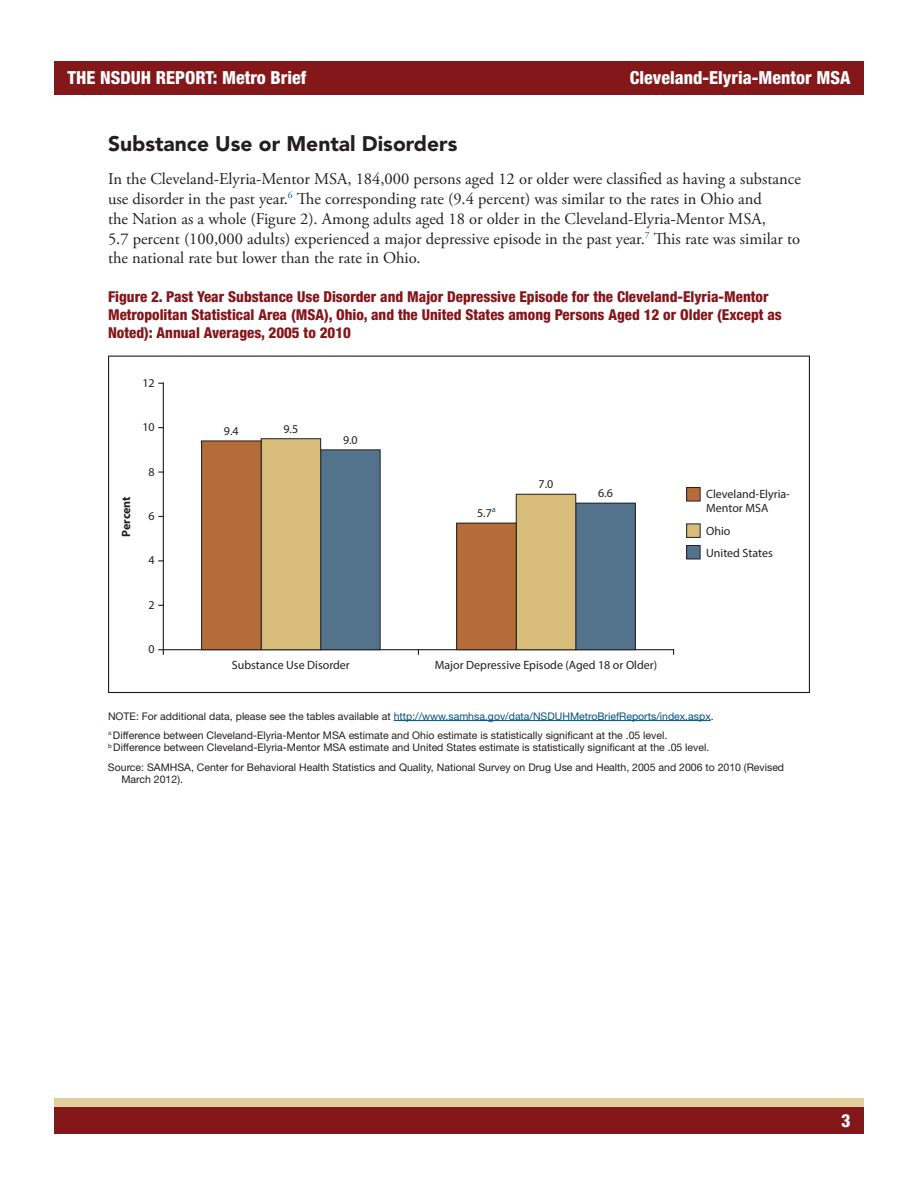
<style>
.page{position:relative;width:918px;height:1188px;background:#fff}
.page>*{position:absolute;margin:0;border:0;box-sizing:border-box;transform-origin:0 0}
.t1{font:900 21px "Avenir LT Std";color:#231f20}
.t2{font:800 condensed 18px "Helvetica Neue LT Std";color:#fff}
.body_text{font:16.5px/19.8px "Adobe Garamond Pro";color:#231f20}
.figure_title{font:800 condensed 15px/18px "Helvetica Neue LT Std";color:#841519}
.t3{font:12px/14.5px "Myriad Pro";color:#231f20}
.t4{font:700 12px "Myriad Pro";letter-spacing:-.005em;color:#231f20}
.t5{font:10.5px/19.4px "Helvetica Neue LT Std";color:#231f20}
.s1{color:#005187}
</style>
<div class="page">
<div style="left:54px;top:1099px;width:810px;height:8px;background:#e0ce9b"></div>
<div style="left:54px;top:1107px;width:810px;height:27px;background:#84171a"></div>
<div style="left:54px;top:61px;width:810px;height:33px;background:#84171a"></div>
<hr style="left:394px;top:720px;width:317px;height:1px;background:#005187">
<svg style="left:108px;top:356px;width:702px;height:337px"></svg>
<hr style="left:163px;top:649px;width:511px;height:1px;background:#231f20">
<hr style="left:163px;top:383px;width:1px;height:267px;background:#231f20">
<div style="left:321px;top:450px;width:59px;height:200px;background:#53738d"></div>
<div style="left:576px;top:503px;width:59px;height:147px;background:#53738d"></div>
<div style="left:575px;top:503px;width:61px;height:147px;border:1px solid #231f20"></div>
<div style="left:261px;top:439px;width:60px;height:211px;background:#d7bd79"></div>
<div style="left:261px;top:438px;width:60px;height:212px;border:1px solid #231f20"></div>
<div style="left:516px;top:494px;width:60px;height:156px;background:#d7bd79"></div>
<div style="left:516px;top:494px;width:60px;height:156px;border:1px solid #231f20"></div>
<div style="left:202px;top:441px;width:59px;height:209px;background:#b46c3a"></div>
<div style="left:201px;top:441px;width:61px;height:209px;border:1px solid #231f20"></div>
<div style="left:457px;top:523px;width:59px;height:127px;background:#b46c3a"></div>
<div style="left:456px;top:523px;width:61px;height:127px;border:1px solid #231f20"></div>
<svg style="left:159px;top:649px;width:5px;height:5px"></svg>
<div style="left:687px;top:488px;width:13px;height:13px;background:#b46c3a"></div>
<div style="left:686px;top:487px;width:15px;height:14px;border:1px solid #231f20"></div>
<div style="left:687px;top:524px;width:13px;height:13px;background:#d7bd79"></div>
<div style="left:686px;top:524px;width:15px;height:14px;border:1px solid #231f20"></div>
<div style="left:687px;top:545px;width:13px;height:14px;background:#53738d"></div>
<div style="left:686px;top:545px;width:15px;height:14px;border:1px solid #231f20"></div>
<h2 class="t2" style="left:68px;top:67px;width:240px">THE NSDUH REPORT: Metro Brief</h2>
<h2 class="t2" style="left:630px;top:67px;width:222px">Cleveland-Elyria-Mentor MSA</h2>
<h1 class="t1" style="left:108px;top:131px;width:351px">Substance Use or Mental Disorders</h1>
<p class="body_text" style="left:108px;top:170px;width:694px">In the Cleveland-Elyria-Mentor MSA, 184,000 persons aged 12 or older were classified as having a substance use disorder in the past year.<sup>6</sup> The corresponding rate (9.4 percent) was similar to the rates in Ohio and<br>the Nation as a whole (Figure 2). Among adults aged 18 or older in the Cleveland-Elyria-Mentor MSA,<br>5.7 percent (100,000 adults) experienced a major depressive episode in the past year.<sup>7</sup> This rate was similar to the national rate but lower than the rate in Ohio.</p>
<p class="figure_title" style="left:108px;top:287px;width:675px">Figure 2. Past Year Substance Use Disorder and Major Depressive Episode for the Cleveland-Elyria-Mentor<br>Metropolitan Statistical Area (MSA), Ohio, and the United States among Persons Aged 12 or Older (Except as<br>Noted): Annual Averages, 2005 to 2010</p>
<p class="t3" style="left:142px;top:375px;width:14px">12</p>
<p class="t3" style="left:142px;top:420px;width:14px">10</p>
<p class="t4" style="left:118px;top:537px;width:42px;rotate:-90deg">Percent</p>
<p class="t3" style="left:148px;top:464px;width:8px">8</p>
<p class="t3" style="left:148px;top:508px;width:8px">6</p>
<p class="t3" style="left:148px;top:553px;width:8px">4</p>
<p class="t3" style="left:148px;top:597px;width:8px">2</p>
<p class="t3" style="left:148px;top:642px;width:8px">0</p>
<p class="t3" style="left:224px;top:423px;width:16px">9.4</p>
<p class="t3" style="left:283px;top:421px;width:16px">9.5</p>
<p class="t3" style="left:343px;top:432px;width:16px">9.0</p>
<p class="t3" style="left:232px;top:658px;width:120px">Substance Use Disorder</p>
<p class="t3" style="left:477px;top:505px;width:20px">5.7<sup>a</sup></p>
<p class="t3" style="left:539px;top:477px;width:16px">7.0</p>
<p class="t3" style="left:598px;top:486px;width:16px">6.6</p>
<p class="t3" style="left:435px;top:658px;width:224px">Major Depressive Episode (Aged 18 or Older)</p>
<p class="t3" style="left:706px;top:486px;width:85px">Cleveland-Elyria-<br>Mentor MSA</p>
<p class="t3" style="left:706px;top:519px;width:68px;line-height:22px">Ohio<br>United States</p>
<p class="t5" style="left:108px;top:706px;width:607px">NOTE: For additional data, please see the tables available at <span class="s1">http://www.samhsa.gov/data/NSDUHMetroBriefReports/index.aspx</span>. <sup>a</sup> Difference between Cleveland-Elyria-Mentor MSA estimate and Ohio estimate is statistically significant at the .05 level.</p>
<p class="t5" style="left:108px;top:738px;width:678px"><sup>b</sup> Difference between Cleveland-Elyria-Mentor MSA estimate and United States estimate is statistically significant at the .05 level.<br>Source: SAMHSA, Center for Behavioral Health Statistics and Quality, National Survey on Drug Use and Health, 2005 and 2006 to 2010 (Revised</p>
<p class="t5" style="left:122px;top:770px;width:63px">March 2012).</p>
<h2 class="t2" style="left:841px;top:1109px;width:11px">3</h2>
</div>
